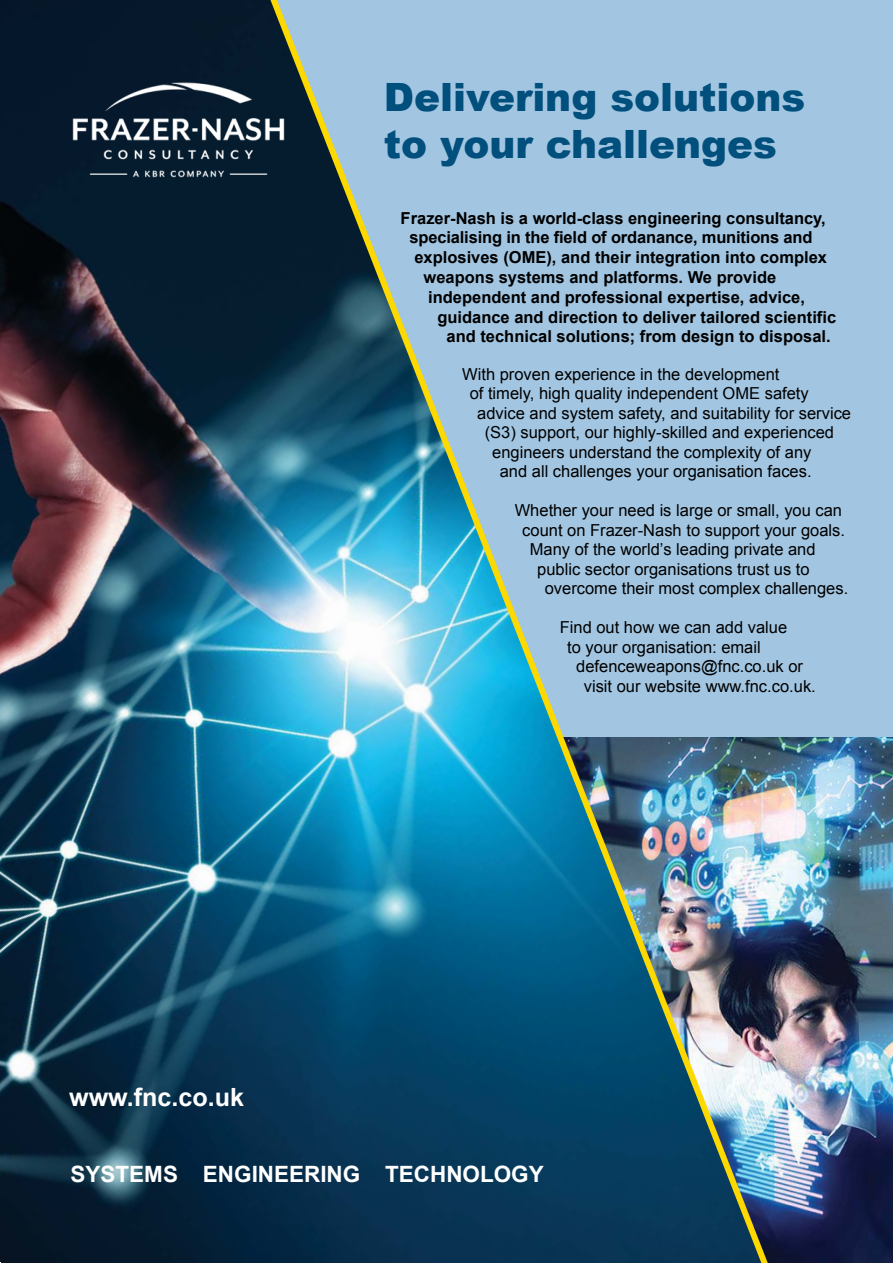
<style>
.page{position:relative;width:893px;height:1263px;background:#fff}
.page>*{position:absolute;margin:0;border:0;box-sizing:border-box;transform-origin:0 0}
.t1{font:900 39px/46.8px "Arial";color:#004f7d}
.t2{font:700 25.05px "Arial";color:#fff}
.t3{font:700 22.5px "Arial";color:#fff}
.t4{font:16.5px "Arial";color:#000}
.t5{font:700 16.5px "Arial";color:#000}
</style>
<div class="page">
<div style="left:243px;top:0;width:650px;height:770px;background:#a2c6e2"></div>
<img style="left:780px;top:738px;width:113px;height:525px">
<img style="left:0;top:0;width:261px;height:1263px">
<img style="left:62px;top:71px;width:199px;height:117px">
<img style="left:261px;top:0;width:519px;height:1263px">
<h1 class="t1" style="left:384px;top:73px;width:423px">Delivering solutions to your challenges</h1>
<p class="t5" style="left:401px;top:207px;width:427px">Frazer-Nash is a world-class engineering consultancy,</p>
<p class="t5" style="left:409px;top:227px;width:405px">specialising in the field of ordanance, munitions and</p>
<p class="t5" style="left:414px;top:247px;width:414px">explosives (OME), and their integration into complex</p>
<p class="t5" style="left:424px;top:266px;width:354px">weapons systems and platforms. We provide</p>
<p class="t5" style="left:428px;top:286px;width:378px">independent and professional expertise, advice,</p>
<p class="t5" style="left:437px;top:306px;width:400px">guidance and direction to deliver tailored scientific</p>
<p class="t5" style="left:446px;top:326px;width:386px">and technical solutions; from design to disposal.</p>
<p class="t4" style="left:462px;top:363px;width:319px">With proven experience in the development</p>
<p class="t4" style="left:470px;top:383px;width:341px">of timely, high quality independent OME safety</p>
<p class="t4" style="left:477px;top:402px;width:375px">advice and system safety, and suitability for service</p>
<p class="t4" style="left:485px;top:422px;width:351px">(S3) support, our highly-skilled and experienced</p>
<p class="t4" style="left:492px;top:441px;width:321px">engineers understand the complexity of any</p>
<p class="t4" style="left:500px;top:461px;width:313px">and all challenges your organisation faces.</p>
<p class="t4" style="left:515px;top:500px;width:329px">Whether your need is large or small, you can</p>
<p class="t4" style="left:522px;top:519px;width:324px">count on Frazer-Nash to support your goals.</p>
<p class="t4" style="left:530px;top:539px;width:287px">Many of the world’s leading private and</p>
<p class="t4" style="left:537px;top:558px;width:274px">public sector organisations trust us to</p>
<p class="t4" style="left:545px;top:578px;width:305px">overcome their most complex challenges.</p>
<p class="t4" style="left:560px;top:617px;width:229px">Find out how we can add value</p>
<p class="t4" style="left:567px;top:636px;width:195px">to your organisation: email</p>
<p class="t4" style="left:576px;top:656px;width:228px">defenceweapons@fnc.co.uk or</p>
<p class="t4" style="left:584px;top:675px;width:234px">visit our website www.fnc.co.uk.</p>
<h2 class="t2" style="left:69px;top:1080px;width:176px">www.fnc.co.uk</h2>
<h3 class="t3" style="left:71px;top:1159px;width:475px">SYSTEMS ENGINEERING TECHNOLOGY</h3>
</div>
